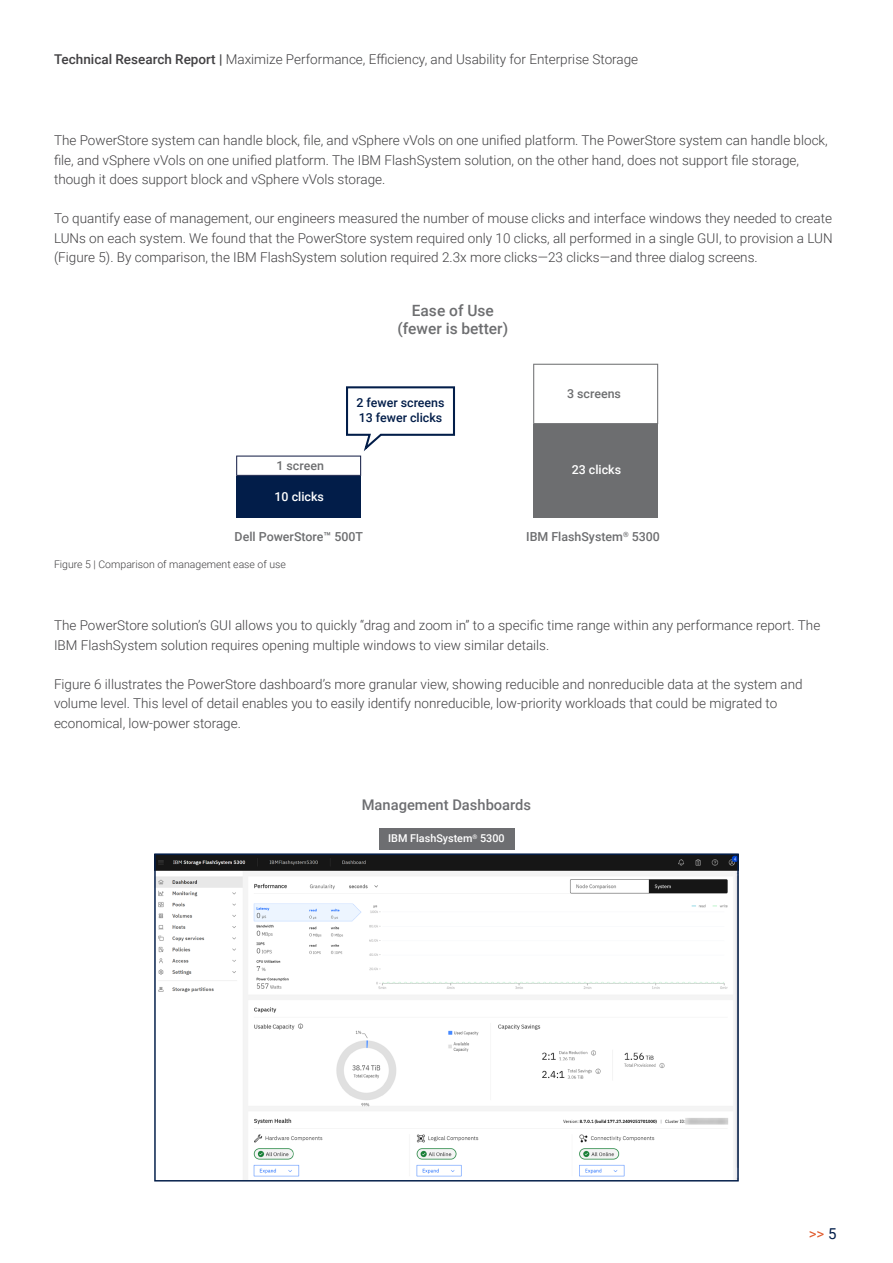
<style>
.page{position:relative;width:893px;height:1263px;background:#fff}
.page>*{position:absolute;margin:0;border:0;box-sizing:border-box;transform-origin:0 0}
.t1{font:500 15.45px/18.6px "Roboto";color:#6d6e70;text-align:center}
.t2{font:15px "Roboto";color:#e0592a}
.t3{font:500 14.7px "Roboto";color:#6d6e71}
.t4{font:300 13.5px/19.5px "Roboto";color:#414042}
.t5{font:500 12.45px "Roboto";color:#6d6e70}
.t6{font:500 12.45px/14.9px "Roboto";color:#021d49}
.t7{font:500 12.45px "Roboto";color:#fff}
.t8{font:500 10.8px "Roboto";color:#fff}
.Figure_Table_label{font:300 10.5px "Roboto";color:#414042}
.s1{font-weight:500}
.s2{color:#021d49}
</style>
<div class="page">
<div style="left:236px;top:476px;width:125px;height:41px;background:#021d49"></div>
<svg style="left:236px;top:386px;width:219px;height:90px"></svg>
<svg style="left:533px;top:364px;width:125px;height:60px"></svg>
<div style="left:533px;top:424px;width:125px;height:93px;background:#6d6e70"></div>
<img style="left:156px;top:855px;width:581px;height:324px">
<div style="left:379px;top:829px;width:135px;height:21px;background:#6d6e71"></div>
<p class="t4" style="left:54px;top:49px;width:586px"><span class="s1">Technical Research Report |</span> Maximize Performance, Efficiency, and Usability for Enterprise Storage</p>
<p class="t4" style="left:54px;top:130px;width:775px">The PowerStore system can handle block, file, and vSphere vVols on one unified platform. The PowerStore system can handle block, file, and vSphere vVols on one unified platform. The IBM FlashSystem solution, on the other hand, does not support file storage, though it does support block and vSphere vVols storage.</p>
<p class="t4" style="left:54px;top:208px;width:780px;text-align:justify">To quantify ease of management, our engineers measured the number of mouse clicks and interface windows they needed to create LUNs on each system. We found that the PowerStore system required only 10 clicks, all performed in a single GUI, to provision a LUN (Figure 5). By comparison, the IBM FlashSystem solution required 2.3x more clicks—23 clicks—and three dialog screens.</p>
<p class="t1" style="left:397px;top:300px;width:112px">Ease of Use (fewer is better)</p>
<p class="t5" style="left:276px;top:456px;width:49px">1 screen</p>
<p class="t7" style="left:275px;top:488px;width:51px">10 clicks</p>
<p class="t6" style="left:356px;top:395px;width:90px">2 fewer screens<br>13 fewer clicks</p>
<p class="t5" style="left:235px;top:527px;width:130px">Dell PowerStore™ 500T</p>
<p class="Figure_Table_label" style="left:54px;top:557px;width:234px">Figure 5 | Comparison of management ease of use</p>
<p class="t5" style="left:567px;top:385px;width:55px">3 screens</p>
<p class="t7" style="left:572px;top:461px;width:51px">23 clicks</p>
<p class="t5" style="left:526px;top:527px;width:135px">IBM FlashSystem<sup>®</sup> 5300</p>
<p class="t4" style="left:54px;top:615px;width:768px">The PowerStore solution’s GUI allows you to quickly “drag and zoom in” to a specific time range within any performance report. The<br>IBM FlashSystem solution requires opening multiple windows to view similar details.</p>
<p class="t4" style="left:54px;top:673px;width:750px">Figure 6 illustrates the PowerStore dashboard’s more granular view, showing reducible and nonreducible data at the system and volume level. This level of detail enables you to easily identify nonreducible, low-priority workloads that could be migrated to economical, low-power storage.</p>
<p class="t3" style="left:362px;top:794px;width:171px">Management Dashboards</p>
<p class="t8" style="left:388px;top:831px;width:118px">IBM FlashSystem<sup>®</sup> 5300</p>
<p class="t2" style="left:809px;top:1223px;width:29px">&gt;&gt; <span class="s2">5</span></p>
</div>
